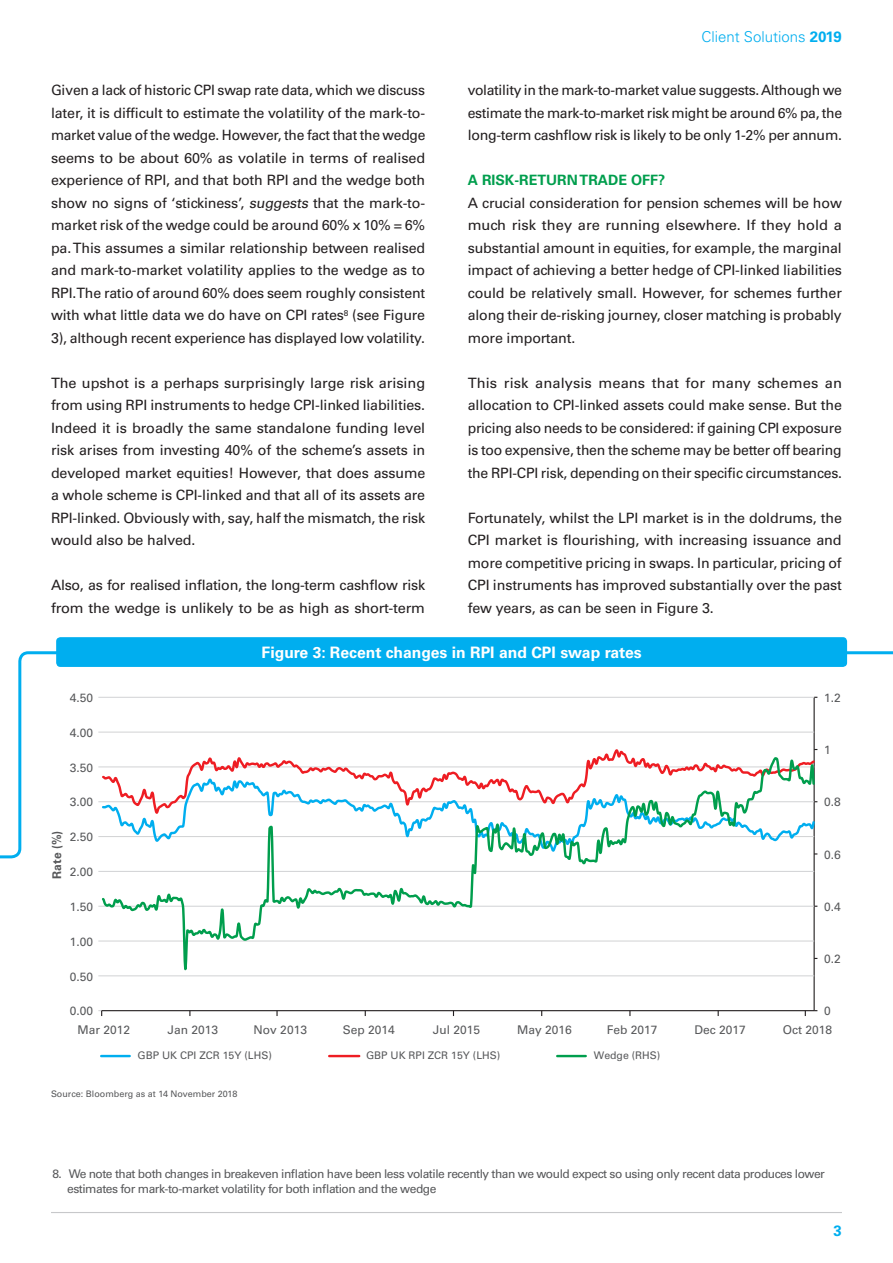
<style>
.page{position:relative;width:893px;height:1263px;background:#fff}
.page>*{position:absolute;margin:0;border:0;box-sizing:border-box;transform-origin:0 0}
.t1{font:700 15.75px "Univers LT Std";color:#fff}
.t2{font:300 15px "Univers";color:#00aeef}
.t3{font:700 15px "Univers LT Std";color:#00aeef}
.t4{font:14.25px/22.5px "Univers LT Std";letter-spacing:-.015em;color:#231f20;text-align:justify}
.t5{font:700 14.25px "Univers LT Std";color:#009e4d}
.t6{font:12px/15px "Univers LT Std";letter-spacing:-.04em;color:#57585a}
.t7{font:12px "Univers LT";color:#57585a}
.t8{font:700 12px "Univers LT";color:#57585a}
.t9{font:10.5px "Univers LT";color:#57585a}
.t10{font:9px "Univers LT Std";color:#57585a}
.s1{font-family:"Univers LT Std";font-weight:700}
</style>
<div class="page">
<hr style="left:51px;top:1212px;width:791px;height:1px;background:#c7c8ca">
<hr style="left:814px;top:697px;width:1px;height:314px;background:#231f20">
<hr style="left:98px;top:975px;width:716px;height:1px;background:#d1d2d4">
<hr style="left:98px;top:941px;width:716px;height:1px;background:#d1d2d4">
<hr style="left:98px;top:906px;width:716px;height:1px;background:#d1d2d4">
<hr style="left:98px;top:871px;width:716px;height:1px;background:#d1d2d4">
<hr style="left:98px;top:836px;width:716px;height:1px;background:#d1d2d4">
<hr style="left:98px;top:801px;width:716px;height:1px;background:#d1d2d4">
<hr style="left:98px;top:766px;width:716px;height:1px;background:#d1d2d4">
<hr style="left:98px;top:732px;width:716px;height:1px;background:#d1d2d4">
<hr style="left:98px;top:697px;width:716px;height:1px;background:#d1d2d4">
<hr style="left:102px;top:1010px;width:712px;height:1px;background:#231f20">
<svg style="left:100px;top:755px;width:716px;height:217px"></svg>
<hr style="left:101px;top:1055px;width:29px;height:2px;background:#00aeef">
<hr style="left:329px;top:1055px;width:30px;height:2px;background:#ee1d23">
<hr style="left:557px;top:1055px;width:29px;height:2px;background:#009e4d">
<div style="left:56px;top:637px;width:791px;height:30px;background:#00aeef;border-radius:4px"></div>
<p class="t4" style="left:51px;top:79px;width:376px">Given a lack of historic CPI swap rate data, which we discuss later, it is difficult to estimate the volatility of the mark-to&shy;market value of the wedge. However, the fact that the wedge seems to be about 60% as volatile in terms of realised experience of RPI, and that both RPI and the wedge both show no signs of ‘stickiness’, suggests that the mark-to&shy;market risk of the wedge could be around 60% x 10% = 6% pa. This assumes a similar relationship between realised and mark-to-market volatility applies to the wedge as to RPI. The ratio of around 60% does seem roughly consistent with what little data we do have on CPI rates<sup>8</sup> (see Figure 3), although recent experience has displayed low volatility.</p>
<p class="t4" style="left:51px;top:372px;width:376px">The upshot is a perhaps surprisingly large risk arising from using RPI instruments to hedge CPI-linked liabilities.<br>Indeed it is broadly the same standalone funding level risk arises from investing 40% of the scheme’s assets in developed market equities! However, that does assume a whole scheme is CPI-linked and that all of its assets are RPI-linked. Obviously with, say, half the mismatch, the risk would also be halved.</p>
<p class="t4" style="left:51px;top:574px;width:376px">Also, as for realised inflation, the long-term cashflow risk from the wedge is unlikely to be as high as short-term</p>
<p class="t2" style="left:701px;top:27px;width:142px">Client Solutions <span class="s1">2019</span></p>
<p class="t4" style="left:468px;top:79px;width:376px">volatility in the mark-to-market value suggests. Although we estimate the mark-to-market risk might be around 6% pa, the long-term cashflow risk is likely to be only 1-2% per annum.</p>
<p class="t5" style="left:468px;top:172px;width:199px">A RISK-RETURN TRADE OFF?</p>
<p class="t4" style="left:468px;top:192px;width:376px">A crucial consideration for pension schemes will be how much risk they are running elsewhere. If they hold a substantial amount in equities, for example, the marginal impact of achieving a better hedge of CPI-linked liabilities could be relatively small. However, for schemes further along their de-risking journey, closer matching is probably more important.</p>
<p class="t4" style="left:468px;top:372px;width:376px">This risk analysis means that for many schemes an allocation to CPI-linked assets could make sense. But the pricing also needs to be considered: if gaining CPI exposure is too expensive, then the scheme may be better off bearing the RPI-CPI risk, depending on their specific circumstances.</p>
<p class="t4" style="left:468px;top:507px;width:376px">Fortunately, whilst the LPI market is in the doldrums, the CPI market is flourishing, with increasing issuance and more competitive pricing in swaps. In particular, pricing of CPI instruments has improved substantially over the past few years, as can be seen in Figure 3.</p>
<p class="t7" style="left:70px;top:691px;width:25px">4.50</p>
<p class="t7" style="left:70px;top:725px;width:25px">4.00</p>
<p class="t7" style="left:70px;top:760px;width:25px">3.50</p>
<p class="t7" style="left:70px;top:795px;width:25px">3.00</p>
<p class="t8" style="left:50px;top:879px;width:50px;rotate:-90deg">Rate (%)</p>
<p class="t7" style="left:70px;top:830px;width:25px">2.50</p>
<p class="t7" style="left:70px;top:865px;width:25px">2.00</p>
<p class="t7" style="left:70px;top:899px;width:25px">1.50</p>
<p class="t7" style="left:70px;top:934px;width:25px">1.00</p>
<p class="t7" style="left:70px;top:969px;width:25px">0.50</p>
<p class="t7" style="left:70px;top:1004px;width:25px">0.00</p>
<p class="t1" style="left:262px;top:643px;width:382px">Figure 3: Recent changes in RPI and CPI swap rates</p>
<p class="t7" style="left:824px;top:691px;width:18px">1.2</p>
<p class="t7" style="left:824px;top:743px;width:8px">1</p>
<p class="t7" style="left:824px;top:795px;width:18px">0.8</p>
<p class="t7" style="left:824px;top:847px;width:18px">0.6</p>
<p class="t7" style="left:824px;top:899px;width:18px">0.4</p>
<p class="t7" style="left:824px;top:952px;width:18px">0.2</p>
<p class="t7" style="left:824px;top:1004px;width:8px">0</p>
<p class="t7" style="left:78px;top:1023px;width:54px">Mar 2012</p>
<p class="t7" style="left:167px;top:1023px;width:52px">Jan 2013</p>
<p class="t7" style="left:254px;top:1023px;width:55px">Nov 2013</p>
<p class="t7" style="left:343px;top:1023px;width:54px">Sep 2014</p>
<p class="t7" style="left:433px;top:1023px;width:49px">Jul 2015</p>
<p class="t7" style="left:517px;top:1023px;width:56px">May 2016</p>
<p class="t7" style="left:607px;top:1023px;width:52px">Feb 2017</p>
<p class="t7" style="left:694px;top:1023px;width:53px">Dec 2017</p>
<p class="t7" style="left:783px;top:1023px;width:51px">Oct 2018</p>
<p class="t9" style="left:138px;top:1049px;width:136px">GBP UK CPI ZCR 15Y (LHS)</p>
<p class="t9" style="left:366px;top:1049px;width:136px">GBP UK RPI ZCR 15Y (LHS)</p>
<p class="t9" style="left:594px;top:1049px;width:68px">Wedge (RHS)</p>
<p class="t10" style="left:51px;top:1089px;width:188px">Source: Bloomberg as at 14 November 2018</p>
<p class="t6" style="left:67px;top:1166px;width:759px;text-indent:-15px">8. We note that both changes in breakeven inflation have been less volatile recently than we would expect so using only recent data produces lower estimates for mark-to-market volatility for both inflation and the wedge</p>
<p class="t3" style="left:834px;top:1221px;width:10px">3</p>
</div>
